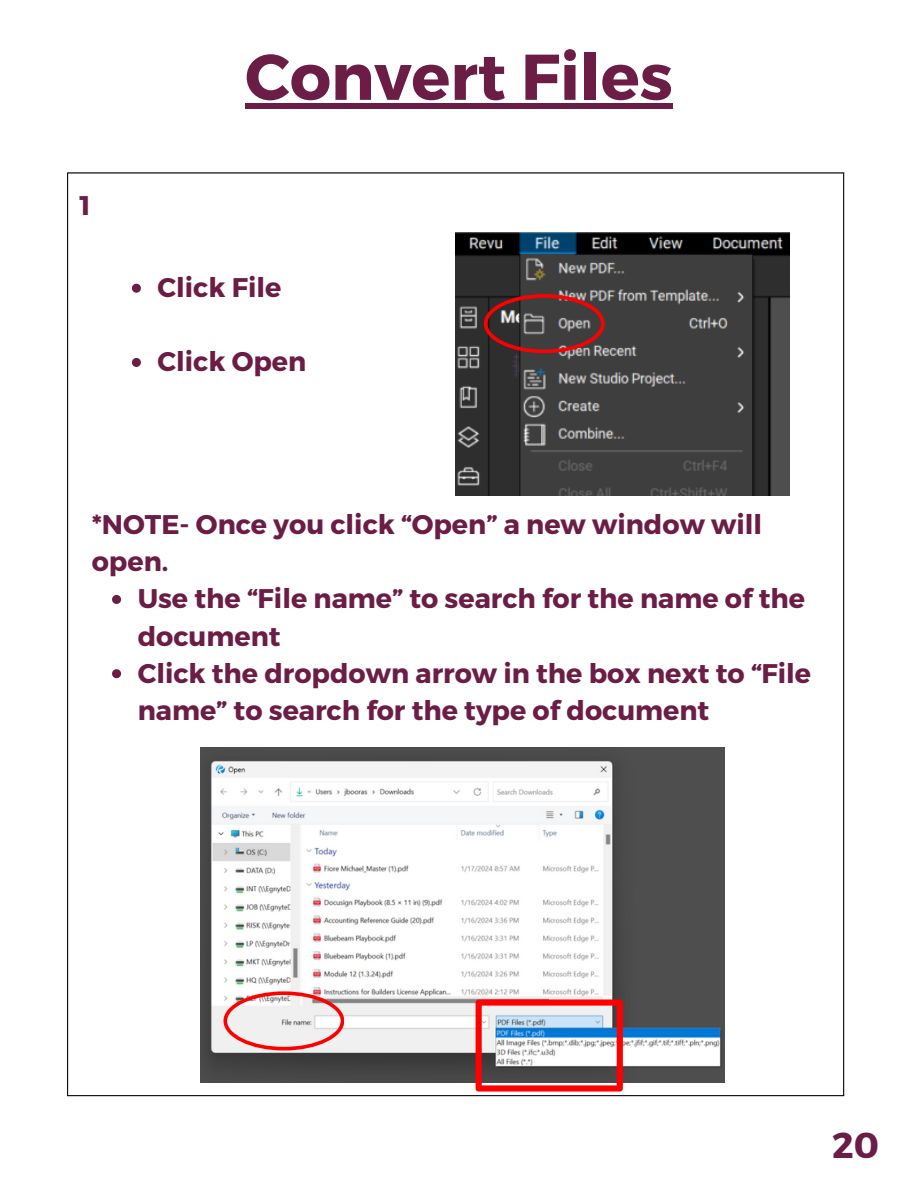
<style>
.page{position:relative;width:918px;height:1188px;background:#fff}
.page>*{position:absolute;margin:0;border:0;box-sizing:border-box;transform-origin:0 0}
.t1{font:700 64.65px "Montserrat";color:#6c1d45}
.t2{font:700 36px "Montserrat";color:#6c1d45}
.t3{font:700 27px/37.2px "Montserrat";color:#6c1d45}
</style>
<div class="page">
<hr style="left:67px;top:174px;width:1px;height:921px;background:#000">
<hr style="left:843px;top:174px;width:1px;height:921px;background:#000">
<hr style="left:67px;top:172px;width:777px;height:2px;background:#000">
<hr style="left:67px;top:1095px;width:777px;height:1px;background:#000">
<img style="left:456px;top:232px;width:334px;height:264px">
<img style="left:484px;top:294px;width:120px;height:59px">
<img style="left:200px;top:747px;width:524px;height:336px">
<div style="left:245px;top:103px;width:428px;height:6px;background:#6c1d45"></div>
<svg style="left:132px;top:284px;width:9px;height:9px"></svg>
<svg style="left:132px;top:358px;width:9px;height:9px"></svg>
<svg style="left:112px;top:595px;width:9px;height:9px"></svg>
<svg style="left:112px;top:669px;width:9px;height:9px"></svg>
<svg style="left:224px;top:991px;width:120px;height:59px"></svg>
<svg style="left:476px;top:999px;width:147px;height:93px"></svg>
<p class="t3" style="left:79px;top:185px;width:13px">1</p>
<p class="t1" style="left:245px;top:35px;width:429px">Convert Files</p>
<p class="t3" style="left:158px;top:268px;width:125px">Click File</p>
<p class="t3" style="left:158px;top:342px;width:150px">Click Open</p>
<h2 class="t3" style="left:92px;top:505px;width:672px">*NOTE- Once you click “Open” a new window will open.</h2>
<p class="t3" style="left:138px;top:579px;width:669px">Use the “File name” to search for the name of the document</p>
<p class="t3" style="left:138px;top:653px;width:675px">Click the dropdown arrow in the box next to “File name” to search for the type of document</p>
<p class="t2" style="left:832px;top:1122px;width:48px">20</p>
</div>
